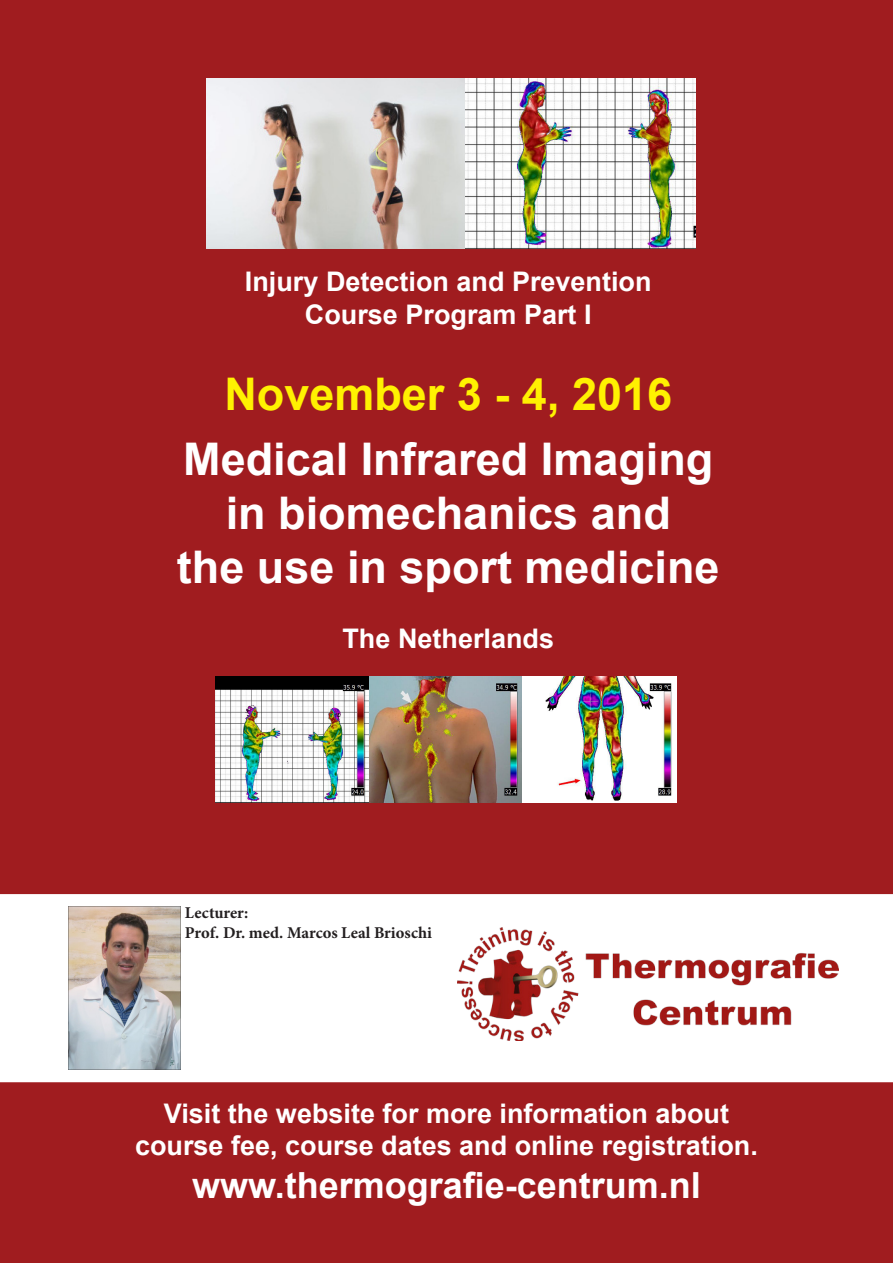
<style>
.page{position:relative;width:893px;height:1263px;background:#fff}
.page>*{position:absolute;margin:0;border:0;box-sizing:border-box;transform-origin:0 0}
.t1{font:700 45px "Arial";color:#fff}
.t2{font:700 45px "Arial";color:#fff101}
.t3{font:700 36px "Arial";color:#fff}
.t4{font:700 27px "Arial";color:#fff}
.t5{font:700 16.5px "Minion Pro";color:#231f20}
</style>
<div class="page">
<div style="left:0;top:0;width:893px;height:894px;background:#a01c1f"></div>
<div style="left:0;top:1082px;width:893px;height:181px;background:#a01c1f"></div>
<img style="left:458px;top:927px;width:381px;height:114px">
<img style="left:207px;top:79px;width:489px;height:170px">
<img style="left:68px;top:906px;width:113px;height:163px">
<img style="left:216px;top:676px;width:460px;height:126px">
<p class="t4" style="left:245px;top:264px;width:408px">Injury Detection and Prevention</p>
<p class="t4" style="left:305px;top:296px;width:288px">Course Program Part I</p>
<p class="t2" style="left:224px;top:364px;width:449px">November 3 - 4, 2016</p>
<p class="t1" style="left:183px;top:429px;width:532px">Medical Infrared Imaging</p>
<p class="t1" style="left:226px;top:483px;width:447px">in biomechanics and</p>
<p class="t1" style="left:177px;top:537px;width:544px">the use in sport medicine</p>
<p class="t4" style="left:342px;top:620px;width:213px">The Netherlands</p>
<p class="t5" style="left:185px;top:901px;width:65px">Lecturer:</p>
<p class="t5" style="left:185px;top:921px;width:248px">Prof. Dr. med. Marcos Leal Brioschi</p>
<p class="t4" style="left:164px;top:1095px;width:567px">Visit the website for more information about</p>
<p class="t4" style="left:135px;top:1127px;width:624px">course fee, course dates and online registration.</p>
<p class="t3" style="left:192px;top:1162px;width:510px">www.thermografie-centrum.nl</p>
</div>
